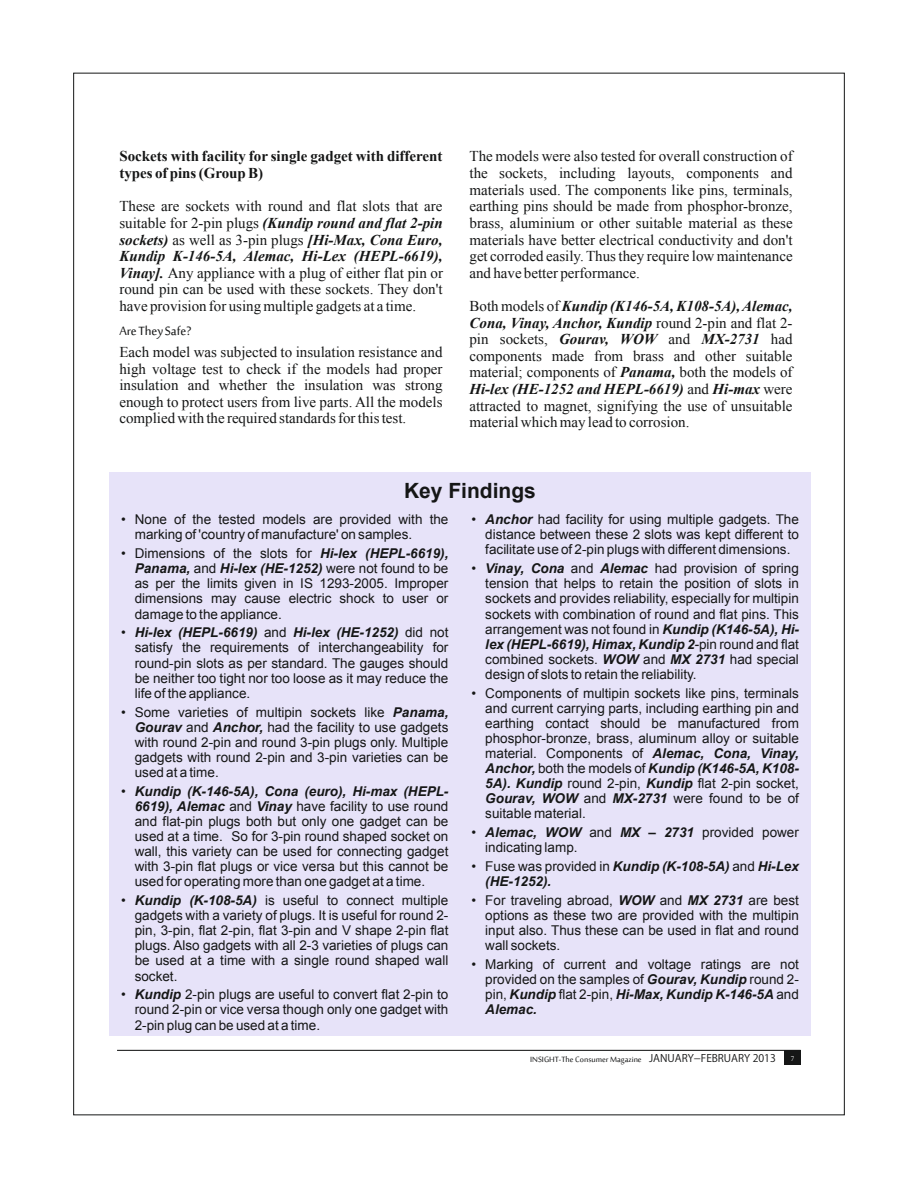
<style>
.page{position:relative;width:918px;height:1188px;background:#fff}
.page>*{position:absolute;margin:0;border:0;box-sizing:border-box;transform-origin:0 0}
.t1{font:700 21px "Arial";color:#151616}
.t2{font:16.5px "Sakkal Majalla";color:#151616}
.t3{font:15px/16.6px "Times New Roman";color:#151616;text-align:justify}
.t4{font:700 15px/16.6px "Times New Roman";color:#151616}
.t5{font:13.5px/15.1px "Arial";color:#151616;text-align:justify}
.t6{font:italic 700 13.5px/15.1px "Arial";color:#151616}
.t7{font:10.5px "Sakkal Majalla";color:#151616}
.t8{font:9px "Sakkal Majalla";color:#fff}
.s1{font-weight:700;font-style:italic}
.s2{font-style:italic}
.s3{font-weight:400;font-style:normal}
.s4{font-family:"Koz Go Pro"}
</style>
<div class="page">
<div style="left:109px;top:473px;width:701px;height:563px;background:#e7e3f9"></div>
<hr style="left:117px;top:1050px;width:684px;height:1px;background:#151616">
<div style="left:784px;top:1051px;width:16px;height:14px;background:#151616"></div>
<p class="t4" style="left:119px;top:148px;width:325px">Sockets with facility for single gadget with different types of pins (Group B)</p>
<p class="t3" style="left:119px;top:198px;width:325px">These are sockets with round and flat slots that are suitable for 2-pin plugs <span class="s1">(Kundip round and flat 2-pin sockets)</span> as well as 3-pin plugs <span class="s1">[Hi-Max, Cona Euro, Kundip K-146-5A, Alemac, Hi-Lex (HEPL-6619), Vinay].</span> Any appliance with a plug of either flat pin or round pin can be used with these sockets. They don't have provision for using multiple gadgets at a time.</p>
<p class="t2" style="left:119px;top:322px;width:73px">Are They Safe?</p>
<p class="t3" style="left:119px;top:343px;width:325px">Each model was subjected to insulation resistance and high voltage test to check if the models had proper insulation and whether the insulation was strong enough to protect users from live parts. All the models complied with the required standards for this test.</p>
<p class="t3" style="left:469px;top:148px;width:325px">The models were also tested for overall construction of the sockets, including layouts, components and materials used. The components like pins, terminals, earthing pins should be made from phosphor-bronze, brass, aluminium or other suitable material as these materials have better electrical conductivity and don't get corroded easily. Thus they require low maintenance and have better performance.</p>
<p class="t3" style="left:469px;top:297px;width:325px">Both models of <span class="s1">Kundip (K146-5A, K108-5A), Alemac, Cona, Vinay, Anchor, Kundip</span> round 2-pin and flat 2- pin sockets, <span class="s1">Gourav, WOW</span> and <span class="s1">MX-2731</span> had components made from brass and other suitable material; components of <span class="s1">Panama,</span> both the models of <span class="s1">Hi-lex (HE-1252 and HEPL-6619)</span> and <span class="s1">Hi-max</span> were attracted to magnet, signifying the use of unsuitable material which may lead to corrosion.</p>
<h1 class="t1" style="left:404px;top:476px;width:133px">Key Findings</h1>
<p class="t5" style="left:135px;top:512px;width:315px;text-indent:-14px">• None of the tested models are provided with the marking of 'country of manufacture' on samples.</p>
<p class="t5" style="left:135px;top:546px;width:315px;text-indent:-14px">• Dimensions of the slots for <span class="s1">Hi-lex (HEPL-6619), Panama,</span> and <span class="s1">Hi-lex (HE-1252)</span> were not found to be as per the limits given in IS 1293-2005. Improper dimensions may cause electric shock to user or damage to the appliance.</p>
<p class="t5" style="left:135px;top:625px;width:315px;text-indent:-14px">• <span class="s1">Hi-lex (HEPL-6619)</span> and <span class="s1">Hi-lex (HE-1252)</span> did not satisfy the requirements of interchangeability for round-pin slots as per standard. The gauges should be neither too tight nor too loose as it may reduce the life of the appliance.</p>
<p class="t5" style="left:135px;top:704px;width:315px;text-indent:-14px">• Some varieties of multipin sockets like <span class="s1">Panama, Gourav</span> and <span class="s1">Anchor,</span> had the facility to use gadgets with round 2-pin and round 3-pin plugs only. Multiple gadgets with round 2-pin and 3-pin varieties can be used at a time.</p>
<p class="t5" style="left:135px;top:784px;width:315px;text-indent:-14px">• <span class="s1">Kundip (K-146-5A), Cona (euro), Hi-max (HEPL-6619), Alemac</span> and <span class="s1">Vinay</span> have facility to use round and flat-pin plugs both but only one gadget can be used at a time. So for 3-pin round shaped socket on wall, this variety can be used for connecting gadget with 3-pin flat plugs or vice versa but this cannot be used for operating more than one gadget at a time.</p>
<p class="t5" style="left:135px;top:893px;width:315px;text-indent:-14px">• <span class="s1">Kundip (K-108-5A)</span> is useful to connect multiple gadgets with a variety of plugs. It is useful for round 2- pin, 3-pin, flat 2-pin, flat 3-pin and V shape 2-pin flat plugs. Also gadgets with all 2-3 varieties of plugs can be used at a time with a single round shaped wall socket.</p>
<p class="t5" style="left:135px;top:987px;width:315px;text-indent:-14px">• <span class="s1">Kundip</span> 2-pin plugs are useful to convert flat 2-pin to round 2-pin or vice versa though only one gadget with 2-pin plug can be used at a time.</p>
<p class="t5" style="left:485px;top:512px;width:315px;text-indent:-14px">• <span class="s1">Anchor</span> had facility for using multiple gadgets. The distance between these 2 slots was kept different to facilitate use of 2-pin plugs with different dimensions.</p>
<p class="t5" style="left:485px;top:561px;width:315px;text-indent:-14px">• <span class="s1">Vinay, Cona</span> and <span class="s1">Alemac</span> had provision of spring tension that helps to retain the position of slots in sockets and provides reliability, especially for multipin sockets with combination of round and flat pins. This arrangement was not found in <span class="s1">Kundip (K146-5A), Hi&shy;lex (HEPL-6619), Himax, Kundip 2</span><span class="s2">-</span>pin round and flat combined sockets. <span class="s1">WOW</span> and <span class="s1">MX 2731</span> had special design of slots to retain the reliability.</p>
<p class="t5" style="left:485px;top:686px;width:315px;text-indent:-14px">• Components of multipin sockets like pins, terminals and current carrying parts, including earthing pin and earthing contact should be manufactured from phosphor-bronze, brass, aluminum alloy or suitable material. Components of <span class="s1">Alemac, Cona, Vinay, Anchor,</span> both the models of <span class="s1">Kundip (K146-5A, K108- 5A). Kundip</span> round 2-pin, <span class="s1">Kundip</span> flat 2-pin socket, <span class="s1">Gourav, WOW</span> and <span class="s1">MX-2731</span> were found to be of suitable material.</p>
<p class="t5" style="left:485px;top:825px;width:315px;text-indent:-14px">• <span class="s1">Alemac, WOW</span> and <span class="s1">MX – 2731</span> provided power indicating lamp.</p>
<p class="t6" style="left:485px;top:859px;width:315px;text-indent:-14px"><span class="s3">• Fuse was provided in</span> Kundip (K-108-5A) <span class="s3">and</span> Hi-Lex (HE-1252).</p>
<p class="t5" style="left:485px;top:893px;width:315px;text-indent:-14px">• For traveling abroad, <span class="s1">WOW</span> and <span class="s1">MX 2731</span> are best options as these two are provided with the multipin input also. Thus these can be used in flat and round wall sockets.</p>
<p class="t5" style="left:485px;top:957px;width:315px;text-indent:-14px">• Marking of current and voltage ratings are not provided on the samples of <span class="s1">Gourav, Kundip</span> round 2- pin, <span class="s1">Kundip</span> flat 2-pin, <span class="s1">Hi-Max, Kundip K-146-5A</span> and <span class="s1">Alemac.</span></p>
<p class="t7" style="left:530px;top:1054px;width:247px">INSIGHT-The Consumer Magazine <span class="s4">JANUARY-FEBRUARY 2013</span></p>
<p class="t8" style="left:791px;top:1054px;width:5px">7</p>
</div>
